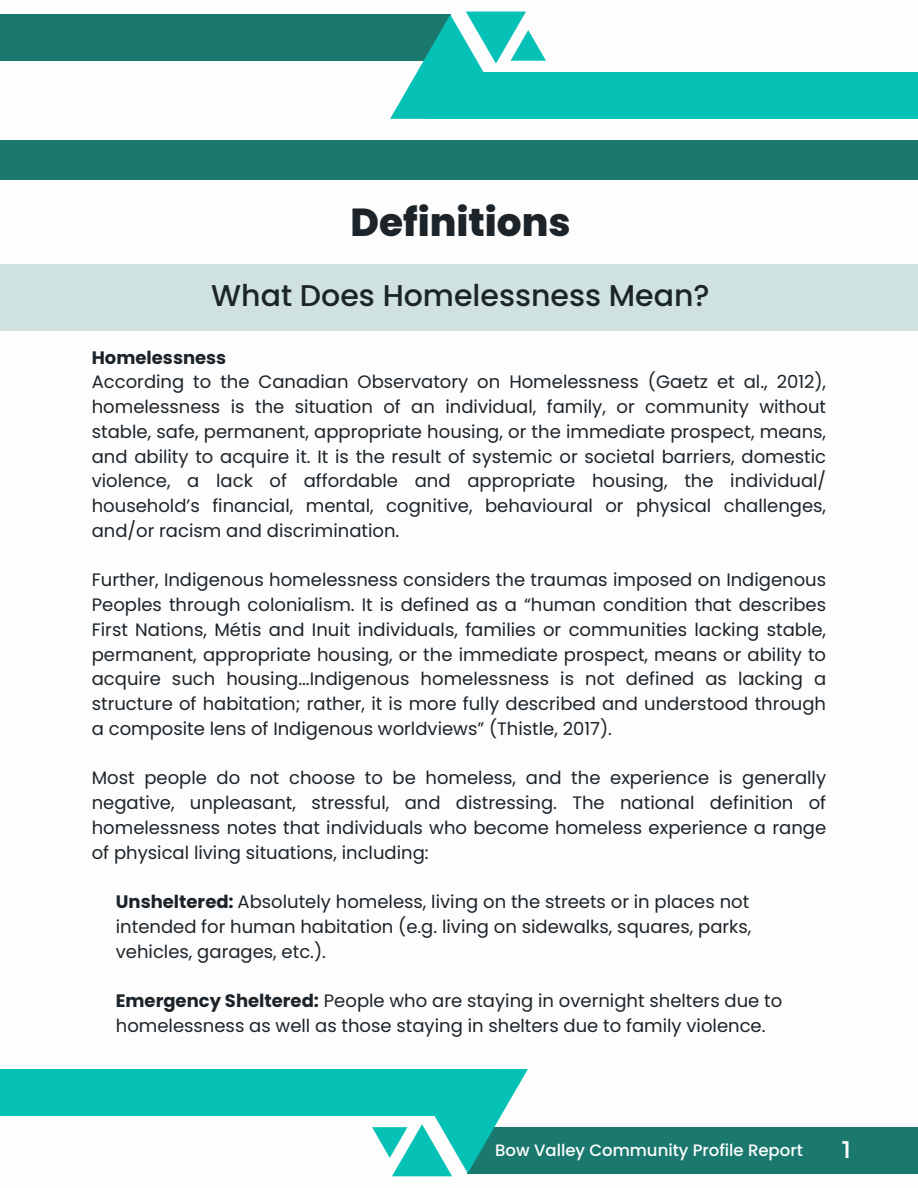
<style>
.page{position:relative;width:918px;height:1188px;background:#fff}
.page>*{position:absolute;margin:0;border:0;box-sizing:border-box;transform-origin:0 0}
.t1{font:800 39px "Poppins";color:#1c242a}
.t2{font:500 30px "Poppins";color:#1c242a}
.t3{font:24px "Montserrat";color:#fff}
.t4{font:18px/24.8px "Poppins";color:#1c242a;text-align:justify}
.t5{font:700 18px "Poppins";color:#1c242a}
.t6{font:500 16.5px "Poppins";color:#fff}
.s1{font-weight:700}
</style>
<div class="page">
<div style="left:0;top:15px;width:450px;height:46px;background:#1b786e"></div>
<div style="left:425px;top:73px;width:493px;height:46px;background:#06c2b6"></div>
<svg style="left:390px;top:12px;width:156px;height:107px"></svg>
<div style="left:0;top:140px;width:918px;height:39px;background:#1b786e"></div>
<div style="left:468px;top:1127px;width:450px;height:46px;background:#1b786e"></div>
<div style="left:0;top:1069px;width:493px;height:46px;background:#06c2b6"></div>
<svg style="left:372px;top:1069px;width:156px;height:107px"></svg>
<div style="left:0;top:264px;width:918px;height:67px;background:#cfe2e0"></div>
<p class="t1" style="left:350px;top:195px;width:222px">Definitions</p>
<p class="t2" style="left:211px;top:275px;width:500px">What Does Homelessness Mean?</p>
<p class="t5" style="left:92px;top:345px;width:136px">Homelessness</p>
<p class="t4" style="left:92px;top:370px;width:736px">According to the Canadian Observatory on Homelessness (Gaetz et al., 2012), homelessness is the situation of an individual, family, or community without stable, safe, permanent, appropriate housing, or the immediate prospect, means, and ability to acquire it. It is the result of systemic or societal barriers, domestic violence, a lack of affordable and appropriate housing, the individual/ household’s financial, mental, cognitive, behavioural or physical challenges, and/or racism and discrimination.</p>
<p class="t4" style="left:92px;top:568px;width:736px">Further, Indigenous homelessness considers the traumas imposed on Indigenous Peoples through colonialism. It is defined as a “human condition that describes First Nations, Métis and Inuit individuals, families or communities lacking stable, permanent, appropriate housing, or the immediate prospect, means or ability to acquire such housing...Indigenous homelessness is not defined as lacking a structure of habitation; rather, it is more fully described and understood through a composite lens of Indigenous worldviews” (Thistle, 2017).</p>
<p class="t4" style="left:92px;top:766px;width:736px">Most people do not choose to be homeless, and the experience is generally negative, unpleasant, stressful, and distressing. The national definition of homelessness notes that individuals who become homeless experience a range of physical living situations, including:</p>
<p class="t4" style="left:116px;top:890px;width:635px"><span class="s1">Unsheltered:</span> Absolutely homeless, living on the streets or in places not</p>
<p class="t4" style="left:116px;top:914px;width:637px">intended for human habitation (e.g. living on sidewalks, squares, parks,</p>
<p class="t4" style="left:116px;top:939px;width:212px">vehicles, garages, etc.).</p>
<p class="t4" style="left:116px;top:989px;width:668px"><span class="s1">Emergency Sheltered:</span> People who are staying in overnight shelters due to</p>
<p class="t4" style="left:116px;top:1013px;width:651px">homelessness as well as those staying in shelters due to family violence.</p>
<p class="t6" style="left:495px;top:1139px;width:309px">Bow Valley Community Profile Report</p>
<p class="t3" style="left:842px;top:1134px;width:11px">1</p>
</div>
